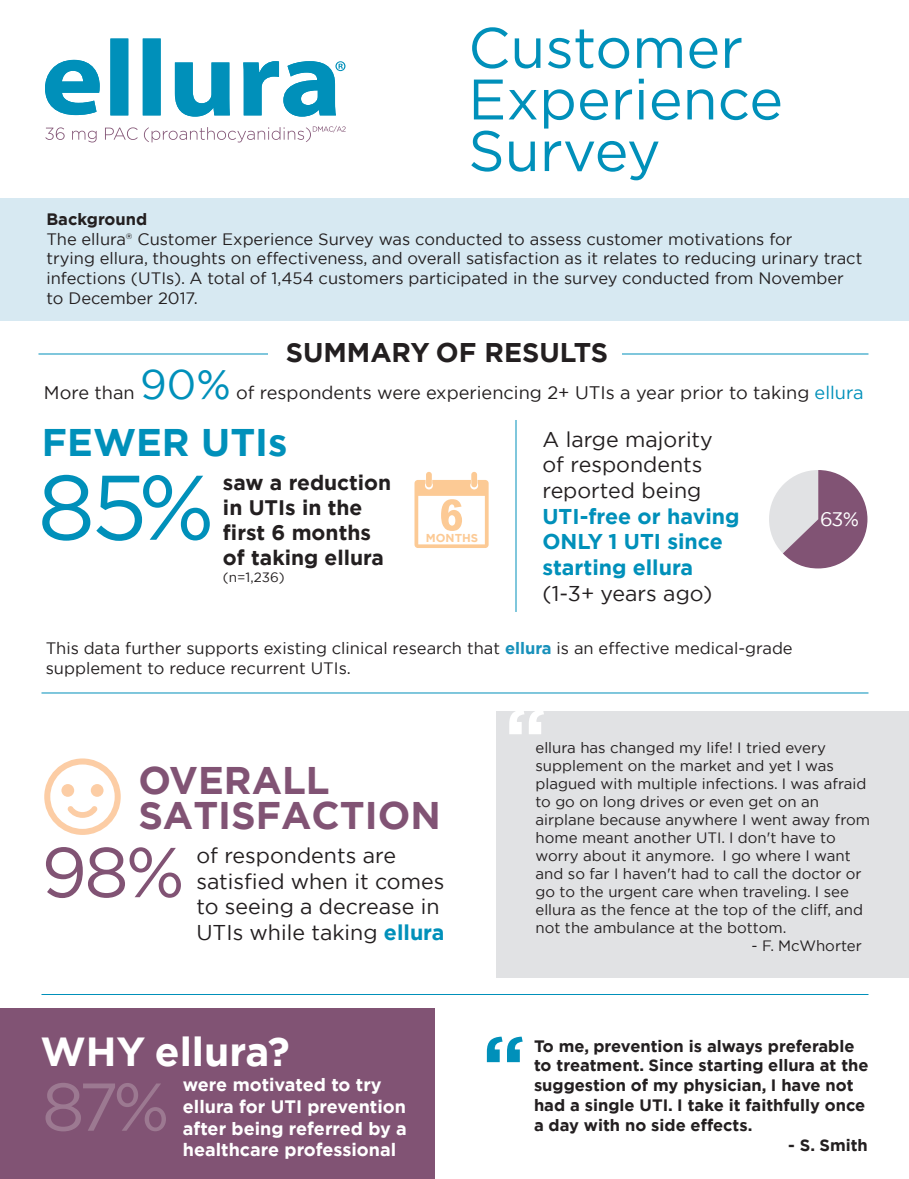
<style>
.page{position:relative;width:909px;height:1179px;background:#fff}
.page>*{position:absolute;margin:0;border:0;box-sizing:border-box;transform-origin:0 0}
.t1{font:91.5px "Gotham";color:#0090ba}
.t2{font:70.5px "Gotham";color:#815374}
.t3{font:67.5px "Gotham";color:#9c7991}
.t4{font:57px/51.6px "Gotham";color:#0090ba}
.t5{font:41.25px "Gotham";color:#0090ba}
.t6{font:700 40.5px "Gotham";color:#fff}
.t7{font:700 38.4px/34.8px "Gotham";color:#815374}
.t8{font:700 38.4px "Gotham";color:#0090ba}
.t9{font:700 27px "Gotham";color:#231f20}
.t10{font:21.3px/25.7px "Gotham";color:#231f20}
.t11{font:700 21.3px/25.7px "Gotham";color:#0090ba}
.t12{font:700 21px/25.2px "Gotham";color:#231f20}
.t13{font:19.5px "Gotham";color:#fff}
.t14{font:18.15px "Gotham";color:#231f20}
.t15{font:700 18px/21.6px "Gotham";color:#fff}
.t16{font:16.5px/19.8px "Gotham";color:#231f20}
.t17{font:700 16.5px/19.8px "Gotham";color:#231f20}
.t18{font:15px/18px "Gotham";color:#231f20}
.t19{font:13.5px "Gotham";color:#231f20}
.t20{font:700 11.55px "Gotham";color:#fcca95}
.s1{color:#0090ba}
.s2{font-weight:700;color:#1891bb}
.s3{font-weight:700;color:#0090ba}
</style>
<div class="page">
<div style="left:0;top:199px;width:909px;height:122px;background:#d7e9f2"></div>
<div style="left:0;top:1009px;width:435px;height:170px;background:#815374"></div>
<hr style="left:38px;top:354px;width:830px;height:1px;background:#0090ba">
<div style="left:268px;top:322px;width:354px;height:45px;background:#fff"></div>
<svg style="left:487px;top:1037px;width:36px;height:25px"></svg>
<svg style="left:44px;top:758px;width:77px;height:77px"></svg>
<div style="left:496px;top:711px;width:413px;height:267px;background:#e1e2e4"></div>
<svg style="left:509px;top:711px;width:35px;height:23px"></svg>
<svg style="left:45px;top:39px;width:300px;height:78px"></svg>
<svg style="left:45px;top:127px;width:20px;height:13px"></svg>
<svg style="left:72px;top:131px;width:25px;height:11px"></svg>
<svg style="left:105px;top:127px;width:33px;height:13px"></svg>
<svg style="left:144px;top:126px;width:202px;height:16px"></svg>
<hr style="left:41px;top:693px;width:827px;height:1px;background:#0090ba">
<hr style="left:41px;top:994px;width:827px;height:1px;background:#0090ba">
<div style="left:426px;top:472px;width:6px;height:15px;background:#fcca95;border-radius:3px"></div>
<div style="left:471px;top:472px;width:6px;height:15px;background:#fcca95;border-radius:3px"></div>
<svg style="left:415px;top:480px;width:74px;height:68px"></svg>
<hr style="left:516px;top:420px;width:1px;height:192px;background:#0090ba">
<svg style="left:769px;top:470px;width:98px;height:98px"></svg>
<h3 class="t4" style="left:468px;top:21px;width:316px">Customer<br>Experience<br>Survey</h3>
<p class="t17" style="left:46px;top:209px;width:102px">Background</p>
<p class="t16" style="left:46px;top:229px;width:817px">The ellura® Customer Experience Survey was conducted to assess customer motivations for<br>trying ellura, thoughts on effectiveness, and overall satisfaction as it relates to reducing urinary tract infections (UTIs). A total of 1,454 customers participated in the survey conducted from November to December 2017.</p>
<p class="t14" style="left:44px;top:381px;width:92px">More than</p>
<h3 class="t5" style="left:140px;top:358px;width:92px">90%</h3>
<h3 class="t9" style="left:286px;top:334px;width:324px">SUMMARY OF RESULTS</h3>
<p class="t14" style="left:236px;top:381px;width:629px">of respondents were experiencing 2+ UTIs a year prior to taking <span class="s1">ellura</span></p>
<h3 class="t8" style="left:42px;top:417px;width:247px">FEWER UTIs</h3>
<h1 class="t1" style="left:37px;top:449px;width:179px">85%</h1>
<h3 class="t12" style="left:223px;top:470px;width:170px">saw a reduction in UTIs in the first 6 months of taking ellura</h3>
<p class="t19" style="left:223px;top:568px;width:63px">(n=1,236)</p>
<p class="t20" style="left:426px;top:530px;width:54px">MONTHS</p>
<h3 class="t10" style="left:542px;top:426px;width:172px">A large majority of respondents reported being</h3>
<h3 class="t11" style="left:542px;top:503px;width:199px">UTI-free or having<br>ONLY 1 UTI since starting ellura</h3>
<h3 class="t10" style="left:542px;top:580px;width:171px">(1-3+ years ago)</h3>
<p class="t16" style="left:46px;top:638px;width:748px">This data further supports existing clinical research that <span class="s2">ellura</span> is an effective medical-grade supplement to reduce recurrent UTIs.</p>
<h3 class="t13" style="left:820px;top:506px;width:41px">63%</h3>
<h3 class="t7" style="left:138px;top:763px;width:304px">OVERALL<br>SATISFACTION</h3>
<h3 class="t10" style="left:196px;top:842px;width:249px">of respondents are satisfied when it comes to seeing a decrease in<br>UTIs while taking <span class="s3">ellura</span></h3>
<h2 class="t2" style="left:41px;top:827px;width:145px">98%</h2>
<h3 class="t6" style="left:40px;top:1025px;width:251px">WHY ellura?</h3>
<h3 class="t3" style="left:42px;top:1064px;width:129px">87%</h3>
<p class="t15" style="left:183px;top:1074px;width:226px">were motivated to try ellura for UTI prevention after being referred by a healthcare professional</p>
<p class="t18" style="left:535px;top:739px;width:336px">ellura has changed my life! I tried every supplement on the market and yet I was plagued with multiple infections. I was afraid to go on long drives or even get on an airplane because anywhere I went away from home meant another UTI. I don't have to worry about it anymore. I go where I want and so far I haven't had to call the doctor or go to the urgent care when traveling. I see ellura as the fence at the top of the cliff, and not the ambulance at the bottom.</p>
<p class="t18" style="left:751px;top:937px;width:112px">- F. McWhorter</p>
<p class="t17" style="left:534px;top:1036px;width:336px">To me, prevention is always preferable to treatment. Since starting ellura at the suggestion of my physician, I have not had a single UTI. I take it faithfully once a day with no side effects.</p>
<p class="t17" style="left:788px;top:1135px;width:81px">- S. Smith</p>
</div>
